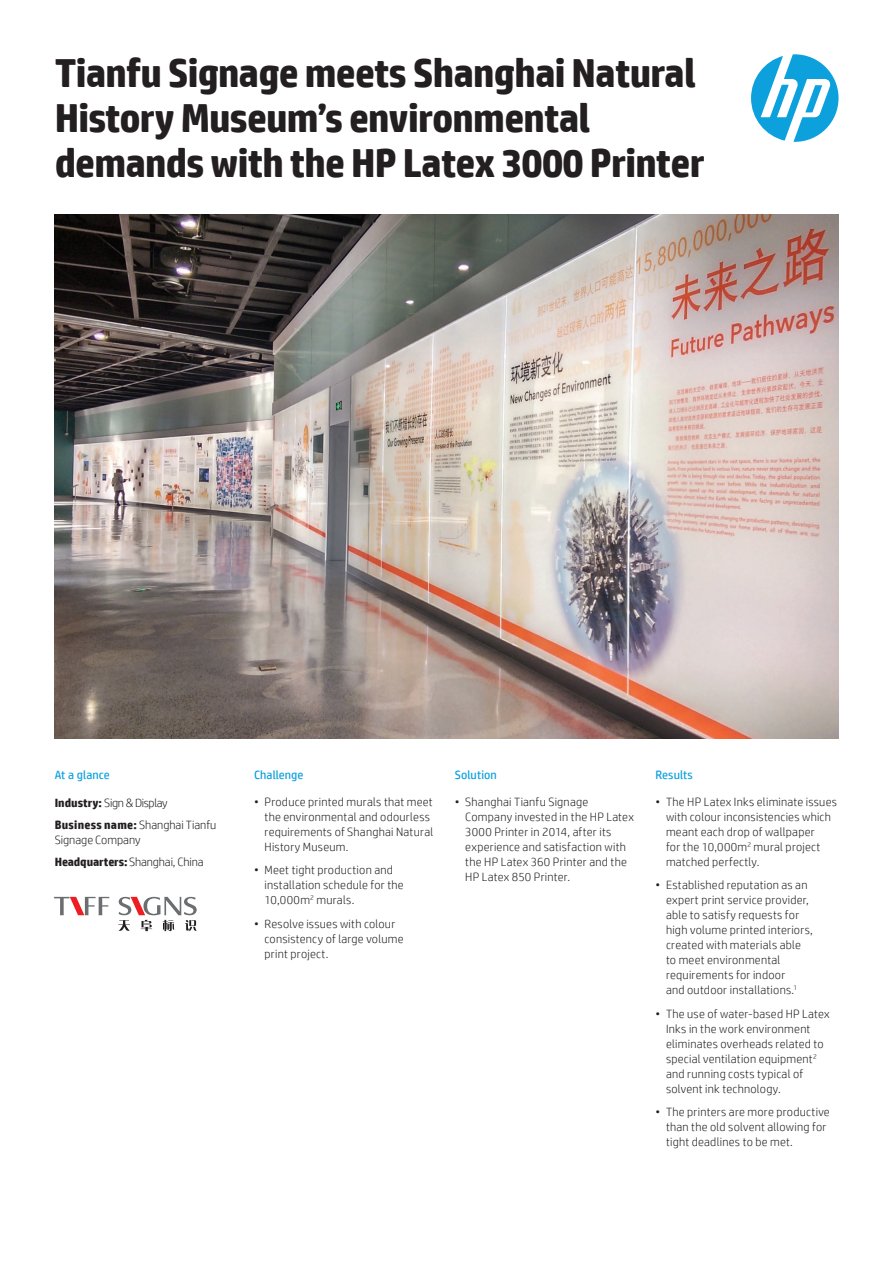
<style>
.page{position:relative;width:893px;height:1263px;background:#fff}
.page>*{position:absolute;margin:0;border:0;box-sizing:border-box;transform-origin:0 0}
.t1{font:700 40.5px/45px "HP Simplified";letter-spacing:-.02em;color:#231f20}
.bullets_front_page{font:300 12px/15px "HP Simplified";letter-spacing:.02em;color:#231f20}
.bullets{font:300 12px/15px "HP Simplified";letter-spacing:.02em;color:#231f20}
.AT_A_GLANCE{font:300 12px/15px "HP Simplified";letter-spacing:-.005em;color:#231f20}
.sub-headers_solution{font:12px "HP Simplified";letter-spacing:.01em;color:#0ca0dd}
.AT_A_GLANCE-2{font:300 12px "HP Simplified";letter-spacing:-.03em;color:#231f20}
.s1{font-weight:700}
</style>
<div class="page">
<img style="left:55px;top:214px;width:783px;height:524px">
<svg style="left:751px;top:54px;width:87px;height:88px"></svg>
<svg style="left:54px;top:897px;width:55px;height:18px"></svg>
<svg style="left:118px;top:897px;width:79px;height:34px"></svg>
<p class="t1" style="left:55px;top:50px;width:652px">Tianfu Signage meets Shanghai Natural<br>History Museum’s environmental demands with the HP Latex 3000 Printer</p>
<p class="sub-headers_solution" style="left:55px;top:768px;width:57px">At a glance</p>
<p class="AT_A_GLANCE-2" style="left:55px;top:796px;width:114px"><span class="s1">Industry:</span> Sign &amp; Display</p>
<p class="AT_A_GLANCE" style="left:55px;top:817px;width:163px"><span class="s1">Business name:</span> Shanghai Tianfu<br>Signage Company</p>
<p class="AT_A_GLANCE" style="left:55px;top:854px;width:150px"><span class="s1">Headquarters:</span> Shanghai, China</p>
<p class="sub-headers_solution" style="left:254px;top:768px;width:51px">Challenge</p>
<p class="bullets" style="left:265px;top:794px;width:170px;text-indent:-10px">• Produce printed murals that meet the environmental and odourless requirements of Shanghai Natural<br>History Museum.</p>
<p class="bullets" style="left:265px;top:862px;width:141px;text-indent:-10px">• Meet tight production and installation schedule for the<br>10,000m<sup>2</sup> murals.</p>
<p class="bullets" style="left:265px;top:916px;width:141px;text-indent:-10px">• Resolve issues with colour consistency of large volume print project.</p>
<p class="sub-headers_solution" style="left:455px;top:768px;width:44px">Solution</p>
<p class="bullets_front_page" style="left:465px;top:794px;width:170px;text-indent:-10px">• Shanghai Tianfu Signage<br>Company invested in the HP Latex<br>3000 Printer in 2014, after its experience and satisfaction with the HP Latex 360 Printer and the<br>HP Latex 850 Printer.</p>
<p class="sub-headers_solution" style="left:655px;top:768px;width:39px">Results</p>
<p class="bullets_front_page" style="left:666px;top:794px;width:173px;text-indent:-10px">• The HP Latex Inks eliminate issues with colour inconsistencies which meant each drop of wallpaper<br>for the 10,000m<sup>2</sup> mural project matched perfectly.</p>
<p class="bullets_front_page" style="left:666px;top:877px;width:148px;text-indent:-10px">• Established reputation as an expert print service provider, able to satisfy requests for high volume printed interiors, created with materials able to meet environmental requirements for indoor<br>and outdoor installations.<sup>1</sup></p>
<p class="bullets_front_page" style="left:666px;top:1006px;width:165px;text-indent:-10px">• The use of water-based HP Latex<br>Inks in the work environment eliminates overheads related to special ventilation equipment<sup>2 </sup>and running costs typical of solvent ink technology.</p>
<p class="bullets_front_page" style="left:666px;top:1104px;width:165px;text-indent:-10px">• The printers are more productive than the old solvent allowing for tight deadlines to be met.</p>
</div>
